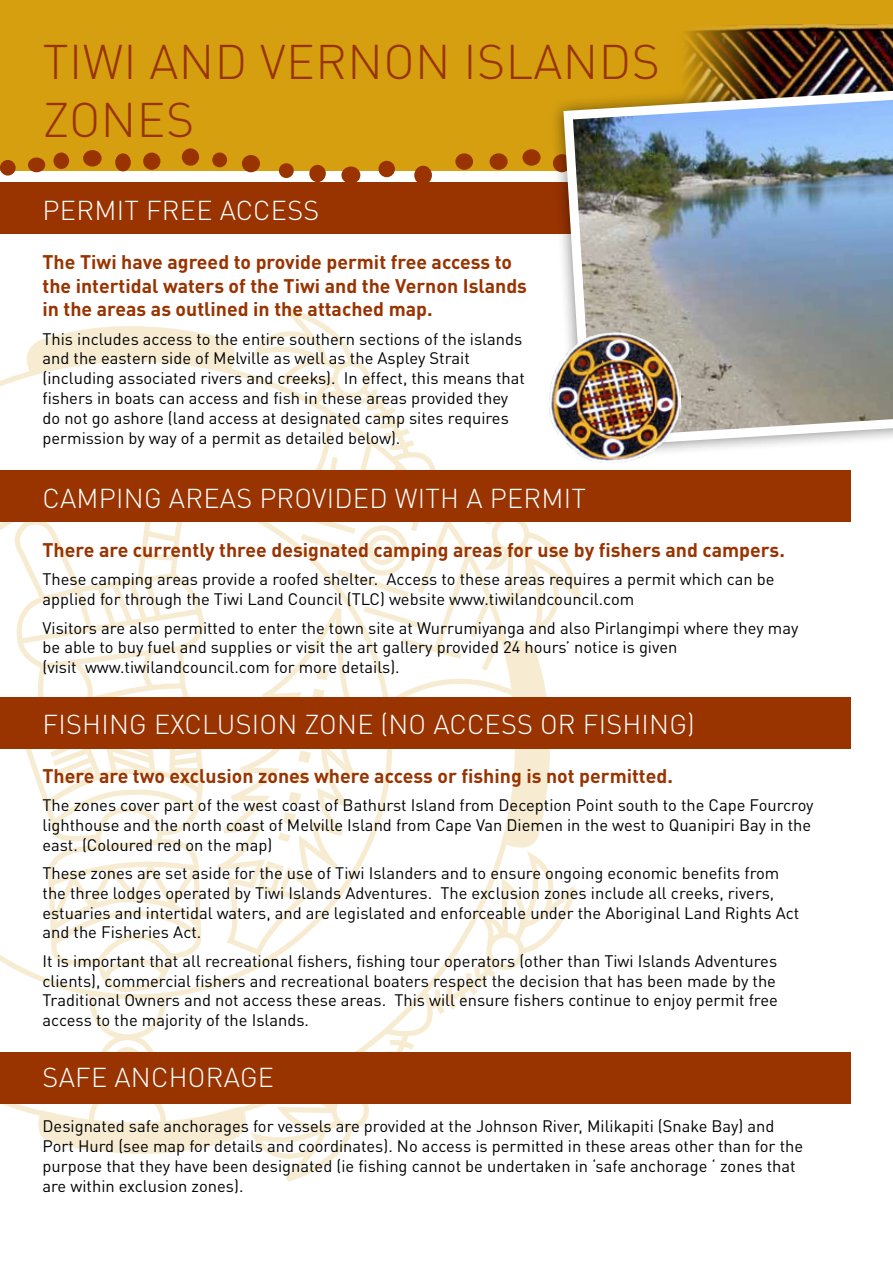
<style>
.page{position:relative;width:893px;height:1263px;background:#fff}
.page>*{position:absolute;margin:0;border:0;box-sizing:border-box;transform-origin:0 0}
.t1{font:300 48px "DINOT";color:#930}
.t2{font:300 27px "DINOT";letter-spacing:.01em;color:#fff}
.t3{font:700 19.5px/23.4px "DINOT";color:#930}
.t4{font:16.5px/19.8px "DINOT";color:#000}
</style>
<div class="page">
<svg style="left:21px;top:308px;width:561px;height:874px"></svg>
<div style="left:0;top:0;width:893px;height:171px;background:#d59f10"></div>
<img style="left:685px;top:24px;width:208px;height:52px">
<div style="left:0;top:471px;width:850px;height:51px;background:#930"></div>
<div style="left:0;top:697px;width:850px;height:51px;background:#930"></div>
<div style="left:0;top:1052px;width:850px;height:51px;background:#930"></div>
<div style="left:0;top:183px;width:850px;height:51px;background:#930"></div>
<div style="left:0;top:160px;width:16px;height:16px;background:#930;border-radius:50%"></div>
<div style="left:28px;top:157px;width:17px;height:15px;background:#930;border-radius:50%"></div>
<div style="left:53px;top:153px;width:16px;height:16px;background:#930;border-radius:50%"></div>
<div style="left:83px;top:150px;width:19px;height:17px;background:#930;border-radius:50%"></div>
<div style="left:115px;top:153px;width:16px;height:18px;background:#930;border-radius:50%"></div>
<div style="left:143px;top:153px;width:17px;height:17px;background:#930;border-radius:50%"></div>
<div style="left:182px;top:148px;width:17px;height:18px;background:#930;border-radius:50%"></div>
<div style="left:212px;top:153px;width:15px;height:14px;background:#930;border-radius:50%"></div>
<div style="left:242px;top:155px;width:18px;height:17px;background:#930;border-radius:50%"></div>
<div style="left:279px;top:163px;width:15px;height:15px;background:#930;border-radius:50%"></div>
<div style="left:309px;top:165px;width:17px;height:17px;background:#930;border-radius:50%"></div>
<div style="left:341px;top:167px;width:19px;height:17px;background:#930;border-radius:50%"></div>
<div style="left:378px;top:161px;width:17px;height:16px;background:#930;border-radius:50%"></div>
<div style="left:414px;top:166px;width:18px;height:19px;background:#930;border-radius:50%"></div>
<div style="left:455px;top:153px;width:18px;height:17px;background:#930;border-radius:50%"></div>
<div style="left:490px;top:153px;width:18px;height:17px;background:#930;border-radius:50%"></div>
<div style="left:522px;top:149px;width:19px;height:17px;background:#930;border-radius:50%"></div>
<div style="left:550px;top:76px;width:343px;height:385px;background:#000;opacity:.5"></div>
<img style="left:559px;top:85px;width:334px;height:367px">
<img style="left:549px;top:332px;width:132px;height:132px">
<h1 class="t1" style="left:43px;top:32px;width:47px">TIWI</h1>
<h1 class="t1" style="left:150px;top:32px;width:33px">AND</h1>
<h1 class="t1" style="left:260px;top:32px;width:58px">VERNON</h1>
<h1 class="t1" style="left:463px;top:32px;width:45px">ISLANDS</h1>
<h1 class="t1" style="left:43px;top:90px;width:31px">ZONES</h1>
<h2 class="t2" style="left:43px;top:194px;width:17px">PERMIT</h2>
<h2 class="t2" style="left:146px;top:194px;width:33px">FREE</h2>
<h2 class="t2" style="left:220px;top:194px;width:18px">ACCESS</h2>
<p class="t3" style="left:43px;top:250px;width:486px">The Tiwi have agreed to provide permit free access to the intertidal waters of the Tiwi and the Vernon Islands in the areas as outlined in the attached map.</p>
<p class="t4" style="left:43px;top:328px;width:484px">This includes access to the entire southern sections of the islands and the eastern side of Melville as well as the Aspley Strait (including associated rivers and creeks). In effect, this means that fishers in boats can access and fish in these areas provided they do not go ashore (land access at designated camp sites requires permission by way of a permit as detailed below).</p>
<h2 class="t2" style="left:43px;top:482px;width:144px">CAM PING AREAS</h2>
<h2 class="t2" style="left:259px;top:482px;width:83px">PROVIDED</h2>
<h2 class="t2" style="left:395px;top:482px;width:129px">WITH A PERMIT</h2>
<p class="t3" style="left:43px;top:538px;width:744px">There are currently three designated camping areas for use by fishers and campers.</p>
<p class="t4" style="left:43px;top:569px;width:734px">These camping areas provide a roofed shelter. Access to these areas requires a permit which can be applied for through the Tiwi Land Council (TLC) website www.tiwilandcouncil.com</p>
<p class="t4" style="left:43px;top:617px;width:757px">Visitors are also permitted to enter the town site at Wurrumiyanga and also Pirlangimpi where they may be able to buy fuel and supplies or visit the art gallery provided 24 hours’ notice is given<br>(visit www.tiwilandcouncil.com for more details).</p>
<h2 class="t2" style="left:43px;top:707px;width:159px">FISHING EXCLUSION</h2>
<h2 class="t2" style="left:304px;top:707px;width:33px">ZONE</h2>
<h2 class="t2" style="left:381px;top:707px;width:316px">(NO ACCESS OR FISH ING)</h2>
<p class="t3" style="left:43px;top:763px;width:632px">There are two exclusion zones where access or fishing is not permitted.</p>
<p class="t4" style="left:43px;top:795px;width:773px">The zones cover part of the west coast of Bathurst Island from Deception Point south to the Cape Fourcroy lighthouse and the north coast of Melville Island from Cape Van Diemen in the west to Quanipiri Bay in the east. (Coloured red on the map)</p>
<p class="t4" style="left:43px;top:863px;width:758px">These zones are set aside for the use of Tiwi Islanders and to ensure ongoing economic benefits from the three lodges operated by Tiwi Islands Adventures. The exclusion zones include all creeks, rivers, estuaries and intertidal waters, and are legislated and enforceable under the Aboriginal Land Rights Act and the Fisheries Act.</p>
<p class="t4" style="left:43px;top:950px;width:737px;text-align:justify">It is important that all recreational fishers, fishing tour operators (other than Tiwi Islands Adventures clients), commercial fishers and recreational boaters respect the decision that has been made by the Traditional Owners and not access these areas. This will ensure fishers continue to enjoy permit free access to the majority of the Islands.</p>
<h2 class="t2" style="left:43px;top:1060px;width:90px">SAFE ANC</h2>
<h2 class="t2" style="left:169px;top:1060px;width:37px">HORA</h2>
<h2 class="t2" style="left:240px;top:1060px;width:31px">GE</h2>
<p class="t4" style="left:43px;top:1116px;width:762px">Designated safe anchorages for vessels are provided at the Johnson River, Milikapiti (Snake Bay) and Port Hurd (see map for details and coordinates). No access is permitted in these areas other than for the purpose that they have been designated (ie fishing cannot be undertaken in ‘safe anchorage ‘ zones that are within exclusion zones).</p>
</div>
